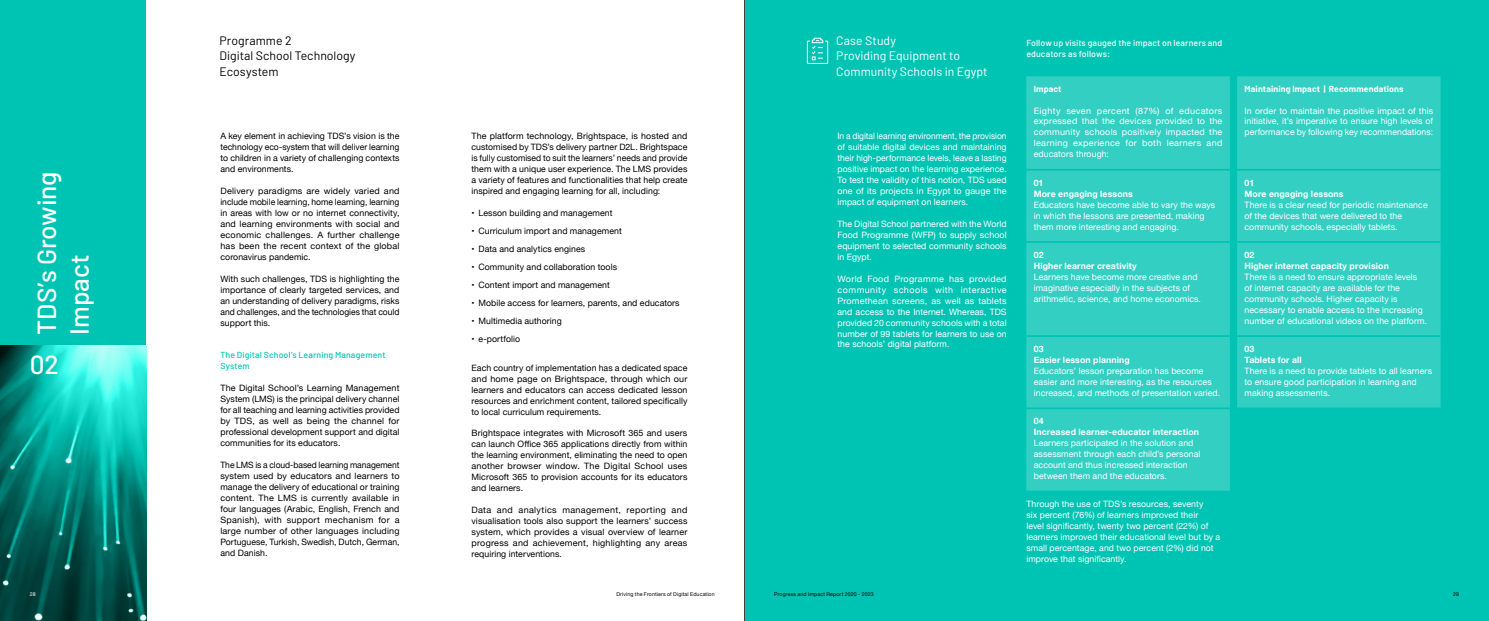
<style>
.page{position:relative;width:1489px;height:621px;background:#fff}
.page>*{position:absolute;margin:0;border:0;box-sizing:border-box;transform-origin:0 0}
.t1{font:500 26.25px/32.8px "Barlow";color:#fff}
.t2{font:12.25px/15.3px "Barlow";color:#fff}
.t3{font:12.25px/15.3px "Barlow";letter-spacing:.005em;color:#000}
.t4{font:8.75px/10.9px "Helvetica Neue";letter-spacing:.005em;color:#000;text-align:justify}
.t5{font:8.75px/10.9px "Helvetica Neue";letter-spacing:.005em;color:#fff}
.t6{font:700 8.75px/10.9px "Helvetica Neue";letter-spacing:.015em;color:#fff}
.t7{font:500 8.75px/10.9px "Barlow";letter-spacing:.015em;color:#fff}
.t8{font:500 8.75px/10.9px "Barlow";letter-spacing:.015em;color:#00c4b3}
.t9{font:700 8.75px "Barlow";letter-spacing:.015em;color:#fff}
.t10{font:5.25px "Helvetica Neue";letter-spacing:.025em;color:#000}
.t11{font:5.25px "Helvetica Neue";color:#fff}
</style>
<div class="page">
<div style="left:744px;top:0;width:744px;height:620px;background:#00c4b3"></div>
<div style="left:1026px;top:76px;width:203px;height:414px;background:#33cfc3"></div>
<hr style="left:1026px;top:169px;width:203px;height:1px;background:#00c4b3">
<hr style="left:1026px;top:241px;width:203px;height:1px;background:#00c4b3">
<hr style="left:1026px;top:335px;width:203px;height:1px;background:#00c4b3">
<hr style="left:1026px;top:407px;width:203px;height:2px;background:#00c4b3">
<div style="left:1237px;top:76px;width:203px;height:331px;background:#33cfc3"></div>
<hr style="left:1236px;top:169px;width:204px;height:1px;background:#00c4b3">
<hr style="left:1236px;top:241px;width:204px;height:1px;background:#00c4b3">
<hr style="left:1236px;top:335px;width:204px;height:1px;background:#00c4b3">
<svg style="left:806px;top:37px;width:22px;height:27px"></svg>
<div style="left:0;top:0;width:146px;height:620px;background:#00c4b3"></div>
<img style="left:0;top:345px;width:146px;height:275px">
<hr style="left:744px;top:0;width:1px;height:620px;background:#404040">
<h1 class="t1" style="left:30px;top:334px;width:165px;rotate:-90deg">TDS’s Growing<br>Impact</h1>
<h1 class="t1" style="left:30px;top:347px;width:31px">02</h1>
<h2 class="t3" style="left:220px;top:33px;width:137px">Programme 2<br>Digital School Technology<br>Ecosystem</h2>
<p class="t7" style="left:1026px;top:37px;width:197px">Follow up visits gauged the impact on learners and educators as follows:</p>
<p class="t9" style="left:1033px;top:83px;width:29px">Impact</p>
<p class="t5" style="left:1033px;top:105px;width:190px;text-align:justify">Eighty seven percent (87%) of educators expressed that the devices provided to the community schools positively impacted the learning experience for both learners and educators through:</p>
<p class="t6" style="left:1033px;top:177px;width:101px">01<br>More engaging lessons</p>
<p class="t5" style="left:1033px;top:199px;width:183px">Educators have become able to vary the ways in which the lessons are presented, making them more interesting and engaging.</p>
<p class="t6" style="left:1033px;top:249px;width:104px">02<br>Higher learner creativity</p>
<p class="t5" style="left:1033px;top:271px;width:169px">Learners have become more creative and imaginative especially in the subjects of arithmetic, science, and home economics.</p>
<h2 class="t2" style="left:836px;top:33px;width:153px">Case Study<br>Providing Equipment to<br>Community Schools in Egypt</h2>
<p class="t4" style="left:220px;top:131px;width:181px">A key element in achieving TDS’s vision is the technology eco-system that will deliver learning to children in a variety of challenging contexts and environments.</p>
<p class="t4" style="left:220px;top:186px;width:181px">Delivery paradigms are widely varied and include mobile learning, home learning, learning in areas with low or no internet connectivity, and learning environments with social and economic challenges. A further challenge has been the recent context of the global coronavirus pandemic.</p>
<p class="t4" style="left:220px;top:273px;width:180px">With such challenges, TDS is highlighting the importance of clearly targeted services, and an understanding of delivery paradigms, risks and challenges, and the technologies that could support this.</p>
<p class="t8" style="left:220px;top:349px;width:167px">The Digital School’s Learning Management<br>System</p>
<p class="t4" style="left:220px;top:383px;width:181px">The Digital School’s Learning Management System (LMS) is the principal delivery channel for all teaching and learning activities provided by TDS, as well as being the channel for professional development support and digital communities for its educators.</p>
<p class="t4" style="left:220px;top:459px;width:181px">The LMS is a cloud-based learning management system used by educators and learners to manage the delivery of educational or training content. The LMS is currently available in four languages (Arabic, English, French and Spanish), with support mechanism for a large number of other languages including Portuguese, Turkish, Swedish, Dutch, German, and Danish.</p>
<p class="t4" style="left:471px;top:131px;width:217px">The platform technology, Brightspace, is hosted and customised by TDS’s delivery partner D2L. Brightspace is fully customised to suit the learners’ needs and provide them with a unique user experience. The LMS provides a variety of features and functionalities that help create inspired and engaging learning for all, including:</p>
<p class="t4" style="left:471px;top:208px;width:142px">• Lesson building and management</p>
<p class="t4" style="left:471px;top:226px;width:152px">• Curriculum import and management</p>
<p class="t4" style="left:471px;top:243px;width:115px">• Data and analytics engines</p>
<p class="t4" style="left:471px;top:261px;width:147px">• Community and collaboration tools</p>
<p class="t4" style="left:471px;top:279px;width:140px">• Content import and management</p>
<p class="t4" style="left:471px;top:297px;width:210px">• Mobile access for learners, parents, and educators</p>
<p class="t4" style="left:471px;top:315px;width:92px">• Multimedia authoring</p>
<p class="t4" style="left:471px;top:333px;width:50px">• e-portfolio</p>
<p class="t4" style="left:471px;top:362px;width:217px">Each country of implementation has a dedicated space and home page on Brightspace, through which our learners and educators can access dedicated lesson resources and enrichment content, tailored specifically to local curriculum requirements.</p>
<p class="t4" style="left:471px;top:428px;width:217px">Brightspace integrates with Microsoft 365 and users can launch Office 365 applications directly from within the learning environment, eliminating the need to open another browser window. The Digital School uses Microsoft 365 to provision accounts for its educators and learners.</p>
<p class="t4" style="left:471px;top:504px;width:217px">Data and analytics management, reporting and visualisation tools also support the learners’ success system, which provides a visual overview of learner progress and achievement, highlighting any areas requiring interventions.</p>
<p class="t5" style="left:837px;top:131px;width:171px;text-align:justify">In a digital learning environment, the provision of suitable digital devices and maintaining their high-performance levels, leave a lasting positive impact on the learning experience.<br>To test the validity of this notion, TDS used one of its projects in Egypt to gauge the impact of equipment on learners.</p>
<p class="t5" style="left:837px;top:219px;width:171px;text-align:justify">The Digital School partnered with the World Food Programme (WFP) to supply school equipment to selected community schools in Egypt.</p>
<p class="t5" style="left:837px;top:273px;width:171px;text-align:justify">World Food Programme has provided community schools with interactive Promethean screens, as well as tablets and access to the Internet. Whereas, TDS provided 20 community schools with a total number of 99 tablets for learners to use on the schools’ digital platform.</p>
<p class="t6" style="left:1033px;top:343px;width:98px">03<br>Easier lesson planning</p>
<p class="t5" style="left:1033px;top:365px;width:188px">Educators’ lesson preparation has become easier and more interesting, as the resources increased, and methods of presentation varied.</p>
<p class="t6" style="left:1033px;top:415px;width:167px">04<br>Increased learner-educator interaction</p>
<p class="t5" style="left:1033px;top:438px;width:168px">Learners participated in the solution and assessment through each child’s personal account and thus increased interaction between them and the educators.</p>
<p class="t5" style="left:1026px;top:499px;width:195px">Through the use of TDS’s resources, seventy<br>six percent (76%) of learners improved their<br>level significantly, twenty two percent (22%) of learners improved their educational level but by a small percentage, and two percent (2%) did not improve that significantly.</p>
<p class="t9" style="left:1244px;top:83px;width:160px">Maintaining Impact | Recommendations</p>
<p class="t5" style="left:1244px;top:105px;width:190px;text-align:justify">In order to maintain the positive impact of this initiative, it’s imperative to ensure high levels of performance by following key recommendations:</p>
<p class="t6" style="left:1244px;top:177px;width:101px">01<br>More engaging lessons</p>
<p class="t5" style="left:1244px;top:199px;width:185px">There is a clear need for periodic maintenance of the devices that were delivered to the community schools, especially tablets.</p>
<p class="t6" style="left:1244px;top:249px;width:146px">02<br>Higher internet capacity provision</p>
<p class="t5" style="left:1244px;top:271px;width:184px">There is a need to ensure appropriate levels of internet capacity are available for the community schools. Higher capacity is necessary to enable access to the increasing number of educational videos on the platform.</p>
<p class="t6" style="left:1244px;top:343px;width:59px">03<br>Tablets for all</p>
<p class="t5" style="left:1244px;top:365px;width:189px">There is a need to provide tablets to all learners to ensure good participation in learning and making assessments.</p>
<p class="t11" style="left:30px;top:590px;width:7px">28</p>
<p class="t10" style="left:616px;top:590px;width:100px">Driving the Frontiers of Digital Education</p>
<p class="t10" style="left:774px;top:590px;width:101px">Progress and Impact Report 2020 - 2023</p>
<p class="t10" style="left:1452px;top:590px;width:7px">29</p>
</div>
